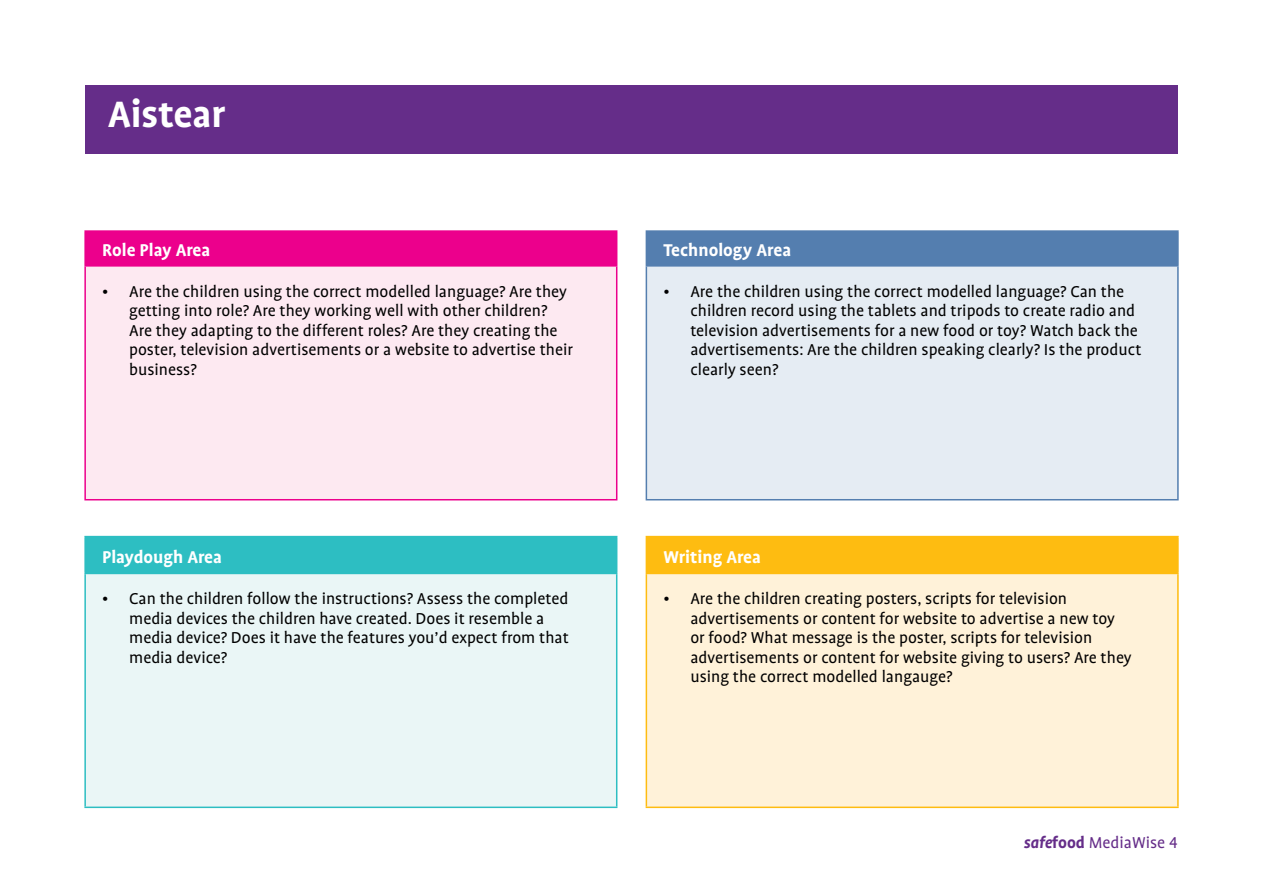
<style>
.page{position:relative;width:1263px;height:893px;background:#fff}
.page>*{position:absolute;margin:0;border:0;box-sizing:border-box;transform-origin:0 0}
.t1{font:700 42px "Profile";color:#fff}
.t2{font:700 19.5px "Profile";color:#fff}
.t3{font:18px/19.4px "Profile";color:#000}
.t4{font:18px "Profile";color:#652d89}
.s1{font-weight:700;font-style:italic}
.s2{font-weight:700}
.s3{font-family:"Profile NO"}
</style>
<div class="page">
<div style="left:85px;top:85px;width:1093px;height:68px;background:#652d89"></div>
<div style="left:85px;top:231px;width:532px;height:35px;background:#ec008c"></div>
<div style="left:646px;top:231px;width:532px;height:35px;background:#547eaf"></div>
<div style="left:85px;top:266px;width:532px;height:234px;background:#fde9f1"></div>
<div style="left:646px;top:266px;width:532px;height:234px;background:#e5ecf3"></div>
<svg style="left:85px;top:500px;width:1093px;height:37px"></svg>
<div style="left:85px;top:537px;width:532px;height:36px;background:#2dbec2"></div>
<div style="left:646px;top:537px;width:532px;height:36px;background:#febc11"></div>
<div style="left:85px;top:573px;width:532px;height:234px;background:#eaf6f6"></div>
<div style="left:646px;top:573px;width:532px;height:234px;background:#fff2d9"></div>
<hr style="left:84px;top:230px;width:533px;height:2px;background:#ec008c">
<hr style="left:84px;top:232px;width:2px;height:33px;background:#ec008c">
<hr style="left:84px;top:265px;width:533px;height:2px;background:#ec008c">
<hr style="left:84px;top:267px;width:2px;height:232px;background:#ec008c">
<hr style="left:616px;top:267px;width:1px;height:232px;background:#ec008c">
<hr style="left:84px;top:499px;width:533px;height:1px;background:#ec008c">
<hr style="left:646px;top:230px;width:533px;height:2px;background:#547eaf">
<hr style="left:1177px;top:232px;width:2px;height:33px;background:#547eaf">
<hr style="left:646px;top:265px;width:533px;height:2px;background:#547eaf">
<hr style="left:646px;top:267px;width:1px;height:232px;background:#547eaf">
<hr style="left:1177px;top:267px;width:2px;height:232px;background:#547eaf">
<hr style="left:646px;top:499px;width:533px;height:1px;background:#547eaf">
<hr style="left:84px;top:536px;width:533px;height:1px;background:#2dbec2">
<hr style="left:84px;top:537px;width:2px;height:36px;background:#2dbec2">
<hr style="left:84px;top:573px;width:533px;height:1px;background:#2dbec2">
<hr style="left:84px;top:574px;width:2px;height:233px;background:#2dbec2">
<hr style="left:616px;top:574px;width:1px;height:233px;background:#2dbec2">
<hr style="left:84px;top:807px;width:533px;height:1px;background:#2dbec2">
<hr style="left:646px;top:536px;width:533px;height:1px;background:#febc11">
<hr style="left:1177px;top:537px;width:2px;height:36px;background:#febc11">
<hr style="left:646px;top:573px;width:533px;height:1px;background:#febc11">
<hr style="left:646px;top:574px;width:1px;height:233px;background:#febc11">
<hr style="left:1177px;top:574px;width:2px;height:233px;background:#febc11">
<hr style="left:646px;top:807px;width:533px;height:1px;background:#febc11">
<h1 class="t1" style="left:108px;top:92px;width:119px">Aistear</h1>
<p class="t2" style="left:102px;top:240px;width:110px">Role Play Area</p>
<p class="t2" style="left:663px;top:240px;width:129px">Technology Area</p>
<p class="t3" style="left:129px;top:282px;width:445px;text-indent:-27px">• Are the children using the correct modelled language? Are they getting into role? Are they working well with other children?<br>Are they adapting to the different roles? Are they creating the poster, television advertisements or a website to advertise their business?</p>
<p class="t3" style="left:690px;top:282px;width:453px;text-indent:-27px">• Are the children using the correct modelled language? Can the children record using the tablets and tripods to create radio and television advertisements for a new food or toy? Watch back the advertisements: Are the children speaking clearly? Is the product clearly seen?</p>
<p class="t2" style="left:102px;top:546px;width:121px">Playdough Area</p>
<p class="t2" style="left:663px;top:546px;width:99px">Writing Area</p>
<p class="t3" style="left:129px;top:589px;width:441px;text-indent:-27px">• Can the children follow the instructions? Assess the completed media devices the children have created. Does it resemble a media device? Does it have the features you’d expect from that media device?</p>
<p class="t3" style="left:690px;top:589px;width:443px;text-indent:-27px">• Are the children creating posters, scripts for television advertisements or content for website to advertise a new toy or food? What message is the poster, scripts for television advertisements or content for website giving to users? Are they using the correct modelled langauge?</p>
<p class="t4" style="left:1024px;top:833px;width:156px"><span class="s1">safe</span><span class="s2">food</span> MediaWise <span class="s3">4</span></p>
</div>
